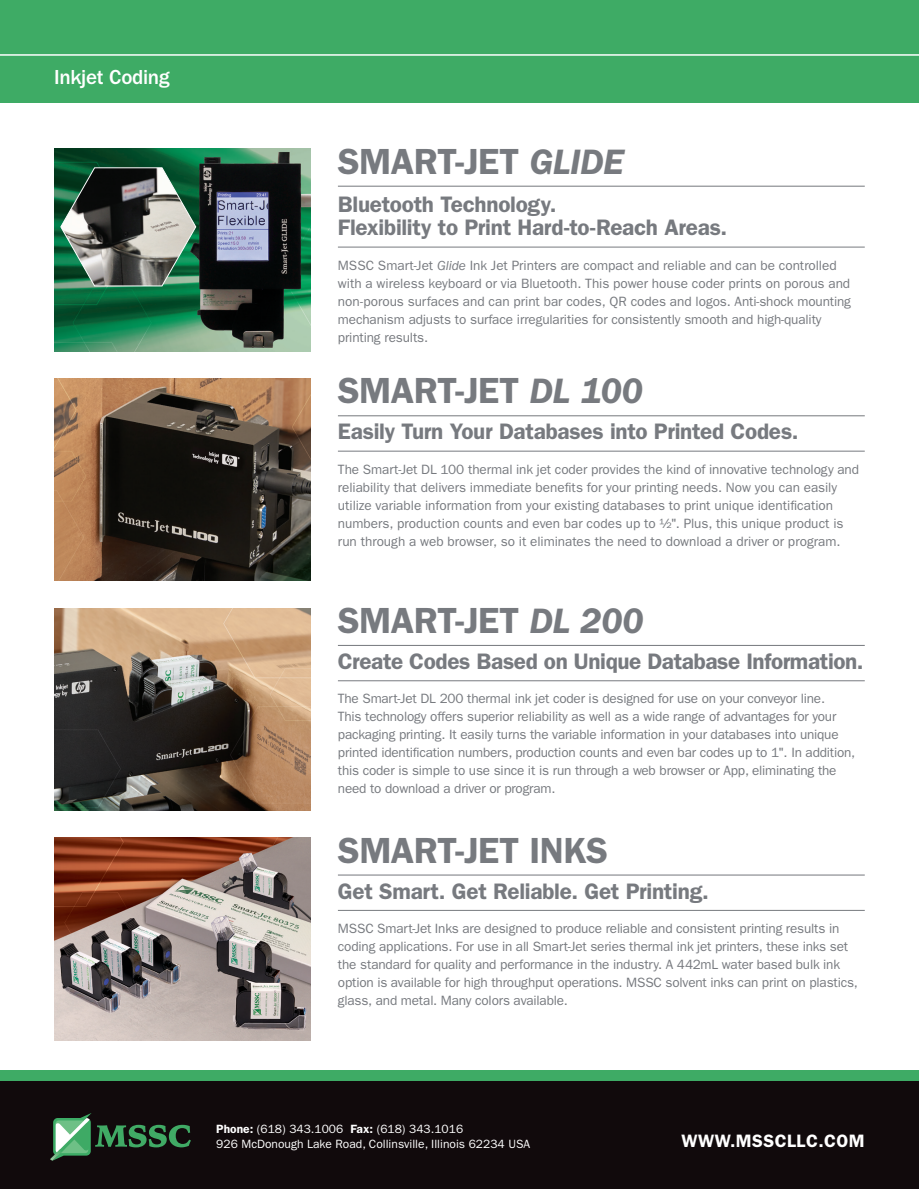
<style>
.page{position:relative;width:919px;height:1189px;background:#fff}
.page>*{position:absolute;margin:0;border:0;box-sizing:border-box;transform-origin:0 0}
.t1{font:600 36.45px "ITC Franklin Gothic Std";letter-spacing:-.015em;color:#777a7f}
.t2{font:600 22.5px/23.1px "ITC Franklin Gothic Std";letter-spacing:-.015em;color:#777a7f}
.t3{font:500 21px "ITC Franklin Gothic Std";letter-spacing:-.015em;color:#fff}
.t4{font:600 18px "ITC Franklin Gothic Std";letter-spacing:.025em;color:#fff}
.t5{font:13.5px/18px "ITC Franklin Gothic Std";letter-spacing:-.01em;color:#777a7f}
.t6{font:12px/15px "ITC Franklin Gothic Std";color:#fff}
.s1{font-style:italic}
.s2{font-weight:600}
</style>
<div class="page">
<div style="left:0;top:1070px;width:918px;height:10px;background:#3eab65"></div>
<div style="left:0;top:1080px;width:918px;height:108px;background:#110a0c"></div>
<svg style="left:50px;top:1113px;width:141px;height:47px"></svg>
<div style="left:0;top:0;width:918px;height:103px;background:#3eab65"></div>
<hr style="left:0;top:54px;width:918px;height:2px;background:#fff">
<hr style="left:338px;top:247px;width:526px;height:1px;background:#777a7f">
<hr style="left:338px;top:451px;width:526px;height:1px;background:#777a7f">
<hr style="left:338px;top:680px;width:526px;height:1px;background:#777a7f">
<hr style="left:338px;top:910px;width:526px;height:1px;background:#777a7f">
<hr style="left:338px;top:186px;width:526px;height:1px;background:#777a7f">
<hr style="left:338px;top:415px;width:526px;height:1px;background:#777a7f">
<hr style="left:338px;top:645px;width:526px;height:1px;background:#777a7f">
<hr style="left:338px;top:874px;width:526px;height:1px;background:#777a7f">
<img style="left:54px;top:149px;width:257px;height:202px">
<img style="left:54px;top:378px;width:257px;height:203px">
<img style="left:54px;top:608px;width:257px;height:202px">
<img style="left:54px;top:837px;width:257px;height:203px">
<svg style="left:60px;top:167px;width:136px;height:119px;background:#5d7064"></svg>
<h3 class="t3" style="left:54px;top:65px;width:117px">Inkjet Coding</h3>
<h1 class="t1" style="left:338px;top:140px;width:287px">SMART-JET <span class="s1">GLIDE</span></h1>
<h2 class="t2" style="left:338px;top:193px;width:391px">Bluetooth Technology.<br>Flexibility to Print Hard-to-Reach Areas.</h2>
<p class="t5" style="left:338px;top:256px;width:514px">MSSC Smart-Jet <span class="s1">Glide</span> Ink Jet Printers are compact and reliable and can be controlled with a wireless keyboard or via Bluetooth. This power house coder prints on porous and non-porous surfaces and can print bar codes, QR codes and logos. Anti-shock mounting mechanism adjusts to surface irregularities for consistently smooth and high-quality printing results.</p>
<h1 class="t1" style="left:338px;top:369px;width:306px">SMART-JET <span class="s1">DL 100</span></h1>
<h2 class="t2" style="left:338px;top:420px;width:462px">Easily Turn Your Databases into Printed Codes.</h2>
<p class="t5" style="left:338px;top:460px;width:522px">The Smart-Jet DL 100 thermal ink jet coder provides the kind of innovative technology and reliability that delivers immediate benefits for your printing needs. Now you can easily utilize variable information from your existing databases to print unique identification numbers, production counts and even bar codes up to ½". Plus, this unique product is run through a web browser, so it eliminates the need to download a driver or program.</p>
<h1 class="t1" style="left:338px;top:599px;width:307px">SMART-JET <span class="s1">DL 200</span></h1>
<h2 class="t2" style="left:338px;top:649px;width:527px">Create Codes Based on Unique Database Information.</h2>
<p class="t5" style="left:338px;top:689px;width:519px">The Smart-Jet DL 200 thermal ink jet coder is designed for use on your conveyor line.<br>This technology offers superior reliability as well as a wide range of advantages for your packaging printing. It easily turns the variable information in your databases into unique printed identification numbers, production counts and even bar codes up to 1". In addition, this coder is simple to use since it is run through a web browser or App, eliminating the need to download a driver or program.</p>
<h1 class="t1" style="left:338px;top:828px;width:272px">SMART-JET INKS</h1>
<h2 class="t2" style="left:338px;top:879px;width:372px">Get Smart. Get Reliable. Get Printing.</h2>
<p class="t5" style="left:338px;top:919px;width:521px">MSSC Smart-Jet Inks are designed to produce reliable and consistent printing results in coding applications. For use in all Smart-Jet series thermal ink jet printers, these inks set the standard for quality and performance in the industry. A 442mL water based bulk ink option is available for high throughput operations. MSSC solvent inks can print on plastics, glass, and metal. Many colors available.</p>
<p class="t6" style="left:216px;top:1121px;width:315px"><span class="s2">Phone:</span> (618) 343.1006 <span class="s2">Fax:</span> (618) 343.1016<br>926 McDonough Lake Road, Collinsville, Illinois 62234 USA</p>
<h3 class="t4" style="left:681px;top:1130px;width:185px">WWW.MSSCLLC.COM</h3>
</div>
